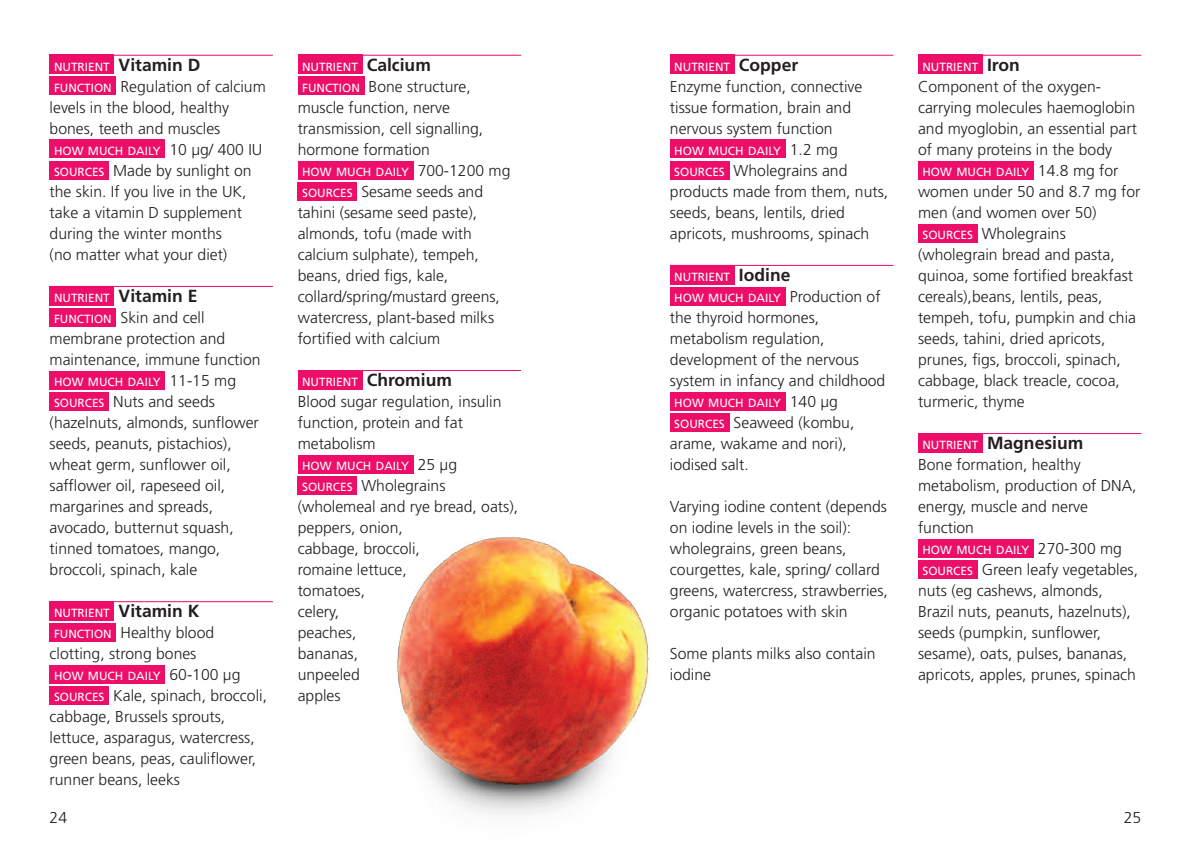
<style>
.page{position:relative;width:1191px;height:844px;background:#fff}
.page>*{position:absolute;margin:0;border:0;box-sizing:border-box;transform-origin:0 0}
.t1{font:700 17.5px "Frutiger";color:#231f20}
.t2{font:300 15.75px/21px "Frutiger";color:#231f20}
.t3{font:11.9px/21px "Frutiger";color:#fff}
.s1{font-weight:700;font-size:17.5px;color:#231f20}
.s2{font-weight:400;font-size:11.9px;color:#fff}
.s3{font-weight:300;font-size:15.75px;color:#231f20}
</style>
<div class="page">
<hr style="left:670px;top:55px;width:223px;height:1px;background:#ec0e68">
<div style="left:670px;top:55px;width:64px;height:19px;background:#ec0e68"></div>
<div style="left:670px;top:140px;width:115px;height:18px;background:#ec0e68"></div>
<div style="left:670px;top:161px;width:59px;height:18px;background:#ec0e68"></div>
<hr style="left:670px;top:265px;width:223px;height:1px;background:#ec0e68">
<div style="left:670px;top:265px;width:64px;height:19px;background:#ec0e68"></div>
<div style="left:670px;top:287px;width:115px;height:18px;background:#ec0e68"></div>
<div style="left:670px;top:392px;width:115px;height:18px;background:#ec0e68"></div>
<div style="left:670px;top:413px;width:59px;height:18px;background:#ec0e68"></div>
<hr style="left:918px;top:55px;width:223px;height:1px;background:#ec0e68">
<div style="left:918px;top:55px;width:64px;height:19px;background:#ec0e68"></div>
<div style="left:918px;top:161px;width:115px;height:18px;background:#ec0e68"></div>
<div style="left:918px;top:224px;width:59px;height:18px;background:#ec0e68"></div>
<hr style="left:918px;top:433px;width:223px;height:1px;background:#ec0e68">
<div style="left:918px;top:433px;width:64px;height:19px;background:#ec0e68"></div>
<div style="left:918px;top:539px;width:115px;height:18px;background:#ec0e68"></div>
<div style="left:918px;top:560px;width:59px;height:18px;background:#ec0e68"></div>
<hr style="left:50px;top:55px;width:223px;height:1px;background:#ec0e68">
<div style="left:50px;top:55px;width:64px;height:19px;background:#ec0e68"></div>
<div style="left:50px;top:77px;width:66px;height:18px;background:#ec0e68"></div>
<div style="left:50px;top:140px;width:115px;height:18px;background:#ec0e68"></div>
<div style="left:50px;top:161px;width:59px;height:18px;background:#ec0e68"></div>
<hr style="left:50px;top:286px;width:223px;height:1px;background:#ec0e68">
<div style="left:50px;top:286px;width:64px;height:19px;background:#ec0e68"></div>
<div style="left:50px;top:308px;width:66px;height:18px;background:#ec0e68"></div>
<div style="left:50px;top:371px;width:115px;height:18px;background:#ec0e68"></div>
<div style="left:50px;top:392px;width:59px;height:18px;background:#ec0e68"></div>
<hr style="left:50px;top:601px;width:223px;height:1px;background:#ec0e68">
<div style="left:50px;top:601px;width:64px;height:19px;background:#ec0e68"></div>
<div style="left:50px;top:623px;width:66px;height:18px;background:#ec0e68"></div>
<div style="left:50px;top:665px;width:115px;height:18px;background:#ec0e68"></div>
<div style="left:50px;top:686px;width:59px;height:18px;background:#ec0e68"></div>
<hr style="left:298px;top:55px;width:223px;height:1px;background:#ec0e68">
<div style="left:298px;top:55px;width:64px;height:19px;background:#ec0e68"></div>
<div style="left:298px;top:77px;width:66px;height:18px;background:#ec0e68"></div>
<div style="left:298px;top:161px;width:115px;height:18px;background:#ec0e68"></div>
<div style="left:298px;top:182px;width:59px;height:18px;background:#ec0e68"></div>
<hr style="left:298px;top:370px;width:223px;height:1px;background:#ec0e68">
<div style="left:298px;top:370px;width:64px;height:19px;background:#ec0e68"></div>
<div style="left:298px;top:455px;width:115px;height:18px;background:#ec0e68"></div>
<div style="left:298px;top:476px;width:59px;height:18px;background:#ec0e68"></div>
<img style="left:320px;top:460px;width:329px;height:355px">
<p class="t3" style="left:54px;top:57px;width:148px">NUTRIENT <span class="s1">Vitamin D</span></p>
<p class="t2" style="left:50px;top:77px;width:218px"><span class="s2">FUNCTION</span> Regulation of calcium levels in the blood, healthy bones, teeth and muscles</p>
<p class="t3" style="left:54px;top:141px;width:210px">HOW MUCH DAILY <span class="s3">10 µg/ 400 IU</span></p>
<p class="t2" style="left:50px;top:161px;width:203px"><span class="s2">SOURCES</span> Made by sunlight on the skin. If you live in the UK, take a vitamin D supplement during the winter months<br>(no matter what your diet)</p>
<p class="t3" style="left:54px;top:288px;width:145px">NUTRIENT <span class="s1">Vitamin E</span></p>
<p class="t2" style="left:50px;top:308px;width:212px"><span class="s2">FUNCTION</span> Skin and cell membrane protection and maintenance, immune function</p>
<p class="t3" style="left:54px;top:372px;width:184px">HOW MUCH DAILY <span class="s3">11-15 mg</span></p>
<p class="t2" style="left:50px;top:392px;width:211px"><span class="s2">SOURCES</span> Nuts and seeds (hazelnuts, almonds, sunflower seeds, peanuts, pistachios), wheat germ, sunflower oil, safflower oil, rapeseed oil, margarines and spreads, avocado, butternut squash, tinned tomatoes, mango, broccoli, spinach, kale</p>
<p class="t3" style="left:54px;top:603px;width:147px">NUTRIENT <span class="s1">Vitamin K</span></p>
<p class="t2" style="left:50px;top:623px;width:166px"><span class="s2">FUNCTION</span> Healthy blood clotting, strong bones</p>
<p class="t3" style="left:54px;top:666px;width:188px">HOW MUCH DAILY <span class="s3">60-100 µg</span></p>
<p class="t2" style="left:50px;top:686px;width:219px"><span class="s2">SOURCES</span> Kale, spinach, broccoli, cabbage, Brussels sprouts, lettuce, asparagus, watercress, green beans, peas, cauliflower, runner beans, leeks</p>
<p class="t2" style="left:50px;top:808px;width:19px">24</p>
<p class="t3" style="left:302px;top:57px;width:130px">NUTRIENT <span class="s1">Calcium</span></p>
<p class="t2" style="left:298px;top:77px;width:187px"><span class="s2">FUNCTION</span> Bone structure, muscle function, nerve transmission, cell signalling, hormone formation</p>
<p class="t3" style="left:302px;top:162px;width:210px">HOW MUCH DAILY <span class="s3">700-1200 mg</span></p>
<p class="t2" style="left:298px;top:182px;width:204px"><span class="s2">SOURCES</span> Sesame seeds and tahini (sesame seed paste), almonds, tofu (made with calcium sulphate), tempeh, beans, dried figs, kale, collard/spring/mustard greens, watercress, plant-based milks fortified with calcium</p>
<p class="t3" style="left:302px;top:372px;width:151px">NUTRIENT <span class="s1">Chromium</span></p>
<p class="t2" style="left:298px;top:392px;width:205px">Blood sugar regulation, insulin function, protein and fat metabolism</p>
<p class="t3" style="left:302px;top:456px;width:156px">HOW MUCH DAILY <span class="s3">25 µg</span></p>
<p class="t2" style="left:298px;top:476px;width:222px"><span class="s2">SOURCES</span> Wholegrains (wholemeal and rye bread, oats), peppers, onion,<br>cabbage, broccoli,<br>romaine lettuce,<br>tomatoes,<br>celery,<br>peaches,<br>bananas,<br>unpeeled<br>apples</p>
<p class="t3" style="left:674px;top:57px;width:125px">NUTRIENT <span class="s1">Copper</span></p>
<p class="t2" style="left:670px;top:77px;width:194px">Enzyme function, connective tissue formation, brain and nervous system function</p>
<p class="t3" style="left:674px;top:141px;width:165px">HOW MUCH DAILY <span class="s3">1.2 mg</span></p>
<p class="t2" style="left:670px;top:161px;width:220px"><span class="s2">SOURCES</span> Wholegrains and products made from them, nuts, seeds, beans, lentils, dried apricots, mushrooms, spinach</p>
<p class="t3" style="left:674px;top:267px;width:208px">NUTRIENT <span class="s1">Iodine<br></span>HOW MUCH DAILY <span class="s3">Production of</span></p>
<p class="t2" style="left:670px;top:308px;width:217px">the thyroid hormones, metabolism regulation, development of the nervous system in infancy and childhood</p>
<p class="t3" style="left:674px;top:393px;width:165px">HOW MUCH DAILY <span class="s3">140 µg</span></p>
<p class="t2" style="left:670px;top:413px;width:186px"><span class="s2">SOURCES</span> Seaweed (kombu, arame, wakame and nori), iodised salt.</p>
<p class="t2" style="left:670px;top:497px;width:219px">Varying iodine content (depends on iodine levels in the soil): wholegrains, green beans, courgettes, kale, spring/ collard greens, watercress, strawberries, organic potatoes with skin</p>
<p class="t2" style="left:670px;top:644px;width:207px">Some plants milks also contain iodine</p>
<p class="t3" style="left:922px;top:57px;width:99px">NUTRIENT <span class="s1">Iron</span></p>
<p class="t2" style="left:918px;top:77px;width:220px">Component of the oxygen&shy;carrying molecules haemoglobin and myoglobin, an essential part of many proteins in the body</p>
<p class="t3" style="left:922px;top:162px;width:198px">HOW MUCH DAILY <span class="s3">14.8 mg for</span></p>
<p class="t2" style="left:918px;top:182px;width:224px">women under 50 and 8.7 mg for men (and women over 50)<br><span class="s2">SOURCES</span> Wholegrains (wholegrain bread and pasta, quinoa, some fortified breakfast cereals),beans, lentils, peas, tempeh, tofu, pumpkin and chia seeds, tahini, dried apricots, prunes, figs, broccoli, spinach, cabbage, black treacle, cocoa, turmeric, thyme</p>
<p class="t1" style="left:922px;top:435px;width:162px"><span class="s2">NUTRIENT</span> Magnesium</p>
<p class="t2" style="left:918px;top:455px;width:220px">Bone formation, healthy metabolism, production of DNA, energy, muscle and nerve function</p>
<p class="t3" style="left:922px;top:540px;width:201px">HOW MUCH DAILY <span class="s3">270-300 mg</span></p>
<p class="t2" style="left:918px;top:560px;width:222px"><span class="s2">SOURCES</span> Green leafy vegetables, nuts (eg cashews, almonds,<br>Brazil nuts, peanuts, hazelnuts), seeds (pumpkin, sunflower, sesame), oats, pulses, bananas, apricots, apples, prunes, spinach</p>
<p class="t2" style="left:1123px;top:808px;width:19px">25</p>
</div>
